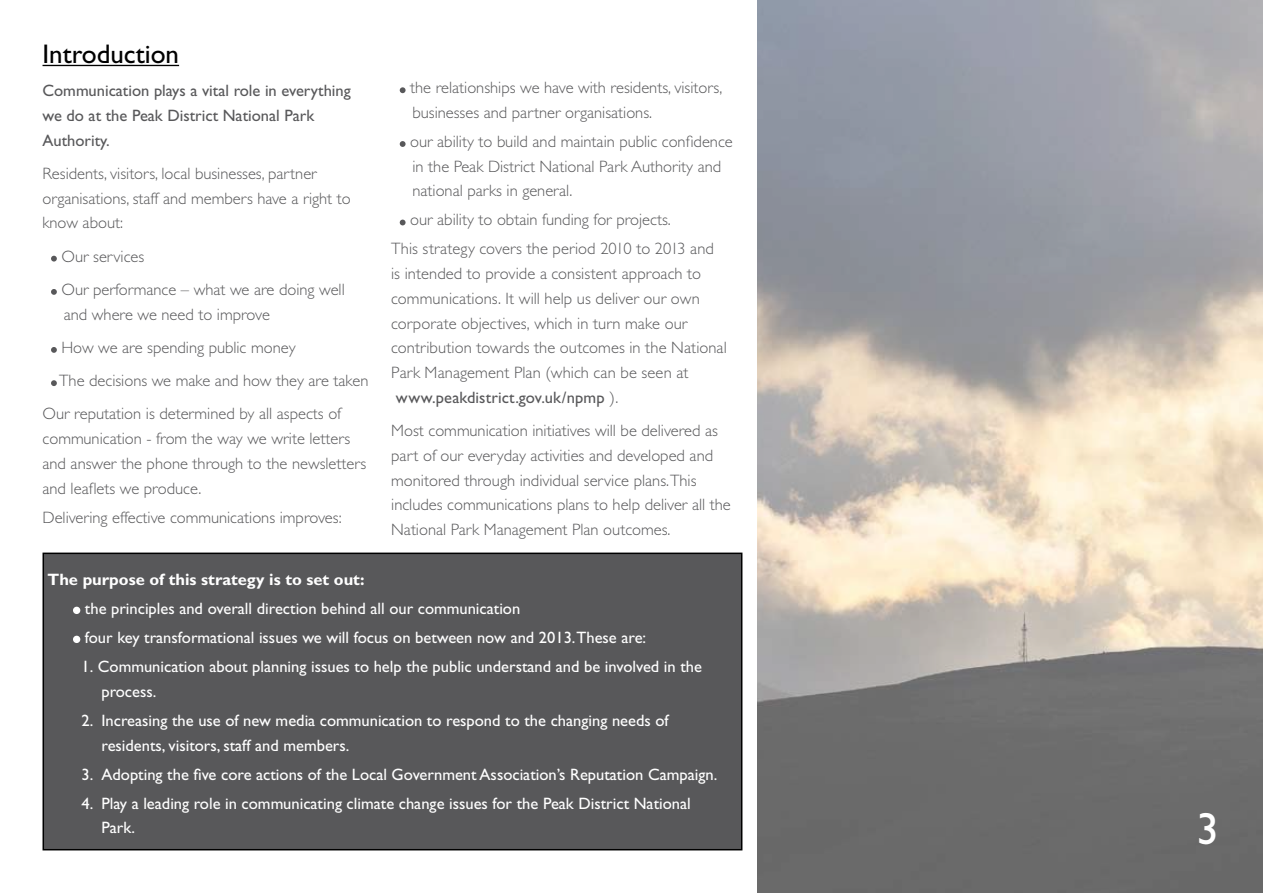
<style>
.page{position:relative;width:1263px;height:893px;background:#fff}
.page>*{position:absolute;margin:0;border:0;box-sizing:border-box;transform-origin:0 0}
.t1{font:45px "Gill Sans";color:#fff}
.t2{font:27px "Gill Sans";color:#000}
.t3{font:300 16.5px/24.8px "Gill Sans";color:#58585a}
.t4{font:16.5px/24.8px "Gill Sans";color:#fff}
.t5{font:16.5px/24.8px "Gill Sans";color:#58585a}
.t6{font:700 16.5px "Gill Sans";color:#fff}
.s1{font-weight:400}
</style>
<div class="page">
<div style="left:43px;top:553px;width:699px;height:297px;background:#58585a"></div>
<div style="left:43px;top:553px;width:699px;height:297px;border:2px solid #000"></div>
<hr style="left:43px;top:65px;width:136px;height:1px;background:#000">
<svg style="left:51px;top:256px;width:6px;height:6px"></svg>
<svg style="left:51px;top:289px;width:6px;height:6px"></svg>
<svg style="left:51px;top:347px;width:6px;height:6px"></svg>
<svg style="left:51px;top:380px;width:6px;height:6px"></svg>
<img style="left:758px;top:0;width:505px;height:893px">
<div style="left:73px;top:607px;width:7px;height:7px;border:2px solid #fff;border-radius:50%"></div>
<div style="left:73px;top:636px;width:7px;height:7px;border:2px solid #fff;border-radius:50%"></div>
<svg style="left:400px;top:87px;width:6px;height:6px"></svg>
<svg style="left:400px;top:141px;width:6px;height:6px"></svg>
<svg style="left:400px;top:220px;width:6px;height:5px"></svg>
<h2 class="t2" style="left:43px;top:38px;width:138px">Introduction</h2>
<p class="t5" style="left:43px;top:78px;width:310px">Communication plays a vital role in everything we do at the Peak District National Park<br>Authority.</p>
<p class="t3" style="left:43px;top:161px;width:310px">Residents, visitors, local businesses, partner organisations, staff and members have a right to know about:</p>
<p class="t3" style="left:61px;top:240px;width:285px;line-height:33.3px">Our services<br>Our performance – what we are doing well</p>
<p class="t3" style="left:64px;top:302px;width:208px">and where we need to improve</p>
<p class="t3" style="left:61px;top:335px;width:236px">How we are spending public money</p>
<p class="t3" style="left:59px;top:368px;width:311px">The decisions we make and how they are taken</p>
<p class="t3" style="left:43px;top:402px;width:300px">Our reputation is determined by all aspects of</p>
<p class="t3" style="left:43px;top:426px;width:325px">communication - from the way we write letters and answer the phone through to the newsletters and leaflets we produce.</p>
<p class="t3" style="left:43px;top:505px;width:301px">Delivering effective communications improves:</p>
<p class="t3" style="left:410px;top:75px;width:314px">the relationships we have with residents, visitors, businesses and partner organisations.</p>
<p class="t3" style="left:410px;top:129px;width:324px">our ability to build and maintain public confidence in the Peak District National Park Authority and national parks in general.</p>
<p class="t3" style="left:391px;top:206px;width:324px;line-height:29px;text-indent:19px">our ability to obtain funding for projects.<br>This strategy covers the period 2010 to 2013 and</p>
<p class="t3" style="left:391px;top:261px;width:337px">is intended to provide a consistent approach to communications. It will help us deliver our own corporate objectives, which in turn make our contribution towards the outcomes in the National Park Management Plan (which can be seen at <span class="s1">www.peakdistrict.gov.uk/npmp</span> ).</p>
<p class="t3" style="left:391px;top:418px;width:341px">Most communication initiatives will be delivered as part of our everyday activities and developed and monitored through individual service plans.This includes communications plans to help deliver all the National Park Management Plan outcomes.</p>
<p class="t6" style="left:47px;top:570px;width:318px">The purpose of this strategy is to set out:</p>
<p class="t4" style="left:85px;top:594px;width:563px;line-height:29px">the principles and overall direction behind all our communication<br>four key transformational issues we will focus on between now and 2013.These are:</p>
<p class="t4" style="left:101px;top:654px;width:602px;text-indent:-20px">1. Communication about planning issues to help the public understand and be involved in the process.</p>
<p class="t4" style="left:101px;top:708px;width:569px;text-indent:-20px">2. Increasing the use of new media communication to respond to the changing needs of residents, visitors, staff and members.</p>
<p class="t4" style="left:82px;top:762px;width:637px">3. Adopting the five core actions of the Local Government Association’s Reputation Campaign.</p>
<p class="t4" style="left:101px;top:791px;width:591px;text-indent:-20px">4. Play a leading role in communicating climate change issues for the Peak District National<br>Park.</p>
<h1 class="t1" style="left:1197px;top:803px;width:24px">3</h1>
</div>
